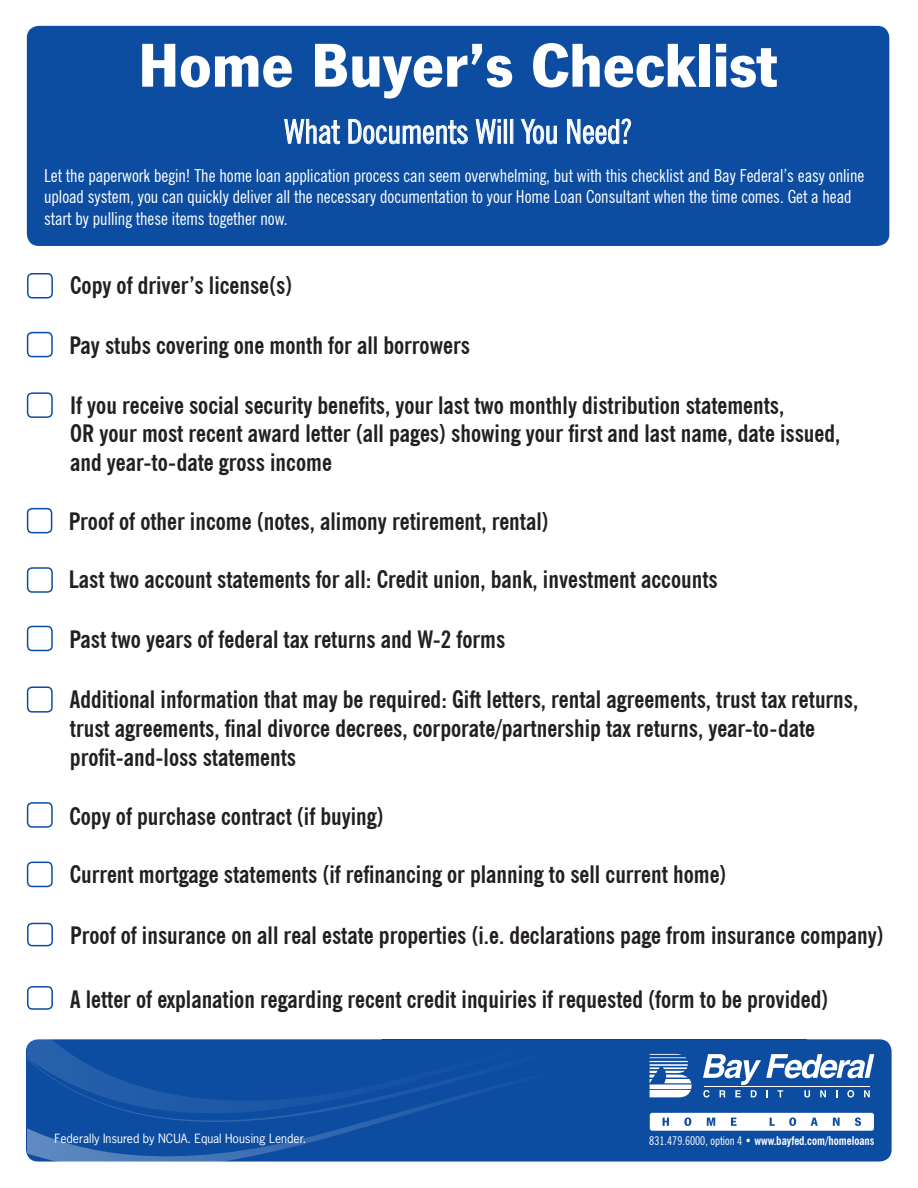
<style>
.page{position:relative;width:918px;height:1188px;background:#fff}
.page>*{position:absolute;margin:0;border:0;box-sizing:border-box;transform-origin:0 0}
.t1{font:900 63px "News Gothic LT Std";color:#fff}
.Page_title{font:condensed 33px "News Gothic BT";color:#fff}
.t2{font:700 condensed 24px/28.8px "News Gothic BT";color:#231f20}
.t3{font:condensed 18px/21.6px "News Gothic BT";color:#fff}
.t4{font:700 condensed 12px "News Gothic BT";color:#fff}
.t5{font:12px "News Gothic Std";color:#fff}
.s1{font-weight:400}
</style>
<div class="page">
<div style="left:27px;top:26px;width:862px;height:220px;background:#0d4da1;border-radius:12px"></div>
<svg style="left:284px;top:119px;width:56px;height:25px"></svg>
<svg style="left:348px;top:119px;width:120px;height:25px"></svg>
<svg style="left:476px;top:119px;width:24px;height:25px"></svg>
<div style="left:504px;top:119px;width:3px;height:24px;border:1px solid #fff"></div>
<svg style="left:521px;top:119px;width:36px;height:25px"></svg>
<svg style="left:567px;top:118px;width:64px;height:26px"></svg>
<svg style="left:27px;top:1039px;width:865px;height:84px;background:#1451a1"></svg>
<svg style="left:27px;top:1048px;width:824px;height:114px;background:#1251a3"></svg>
<div style="left:27px;top:686px;width:26px;height:27px;border:2px solid #0d4da1;border-radius:4px"></div>
<div style="left:27px;top:802px;width:26px;height:26px;border:2px solid #0d4da1;border-radius:4px"></div>
<div style="left:27px;top:626px;width:26px;height:25px;border:2px solid #0d4da1;border-radius:4px"></div>
<div style="left:27px;top:332px;width:26px;height:25px;border:2px solid #0d4da1;border-radius:4px"></div>
<div style="left:27px;top:567px;width:26px;height:26px;border:2px solid #0d4da1;border-radius:4px"></div>
<div style="left:27px;top:508px;width:25px;height:25px;border:2px solid #0d4da1;border-radius:4px"></div>
<div style="left:27px;top:923px;width:26px;height:23px;border:2px solid #0d4da1;border-radius:4px"></div>
<div style="left:27px;top:273px;width:26px;height:25px;border:2px solid #0d4da1;border-radius:4px"></div>
<div style="left:27px;top:862px;width:26px;height:25px;border:2px solid #0d4da1;border-radius:4px"></div>
<div style="left:27px;top:392px;width:26px;height:26px;border:2px solid #0d4da1;border-radius:4px"></div>
<svg style="left:650px;top:1054px;width:42px;height:43px"></svg>
<svg style="left:703px;top:1054px;width:171px;height:44px"></svg>
<hr style="left:704px;top:1086px;width:166px;height:1px;background:#fff">
<svg style="left:650px;top:1113px;width:224px;height:18px"></svg>
<div style="left:27px;top:986px;width:26px;height:24px;border:2px solid #0d4da1;border-radius:4px"></div>
<p class="t1" style="left:139px;top:29px;width:641px">Home Buyer’s Checklist</p>
<p class="Page_title" style="left:284px;top:112px;width:350px">What Documents Will You Need?</p>
<p class="t3" style="left:44px;top:164px;width:822px">Let the paperwork begin! The home loan application process can seem overwhelming, but with this checklist and Bay Federal’s easy online upload system, you can quickly deliver all the necessary documentation to your Home Loan Consultant when the time comes. Get a head start by pulling these items together now.</p>
<p class="t2" style="left:70px;top:271px;width:224px">Copy of driver’s license(s)</p>
<p class="t2" style="left:69px;top:331px;width:402px">Pay stubs covering one month for all borrowers</p>
<p class="t2" style="left:70px;top:390px;width:772px">If you receive social security benefits, your last two monthly distribution statements,<br>OR your most recent award letter (all pages) showing your first and last name, date issued, and year-to-date gross income</p>
<p class="t2" style="left:69px;top:506px;width:482px">Proof of other income (notes, alimony retirement, rental)</p>
<p class="t2" style="left:69px;top:565px;width:651px">Last two account statements for all: Credit union, bank, investment accounts</p>
<p class="t2" style="left:69px;top:625px;width:437px">Past two years of federal tax returns and W-2 forms</p>
<p class="t2" style="left:70px;top:685px;width:790px">Additional information that may be required: Gift letters, rental agreements, trust tax returns, trust agreements, final divorce decrees, corporate/partnership tax returns, year-to-date profit-and-loss statements</p>
<p class="t2" style="left:70px;top:801px;width:316px">Copy of purchase contract (if buying)</p>
<p class="t2" style="left:70px;top:860px;width:658px">Current mortgage statements (if refinancing or planning to sell current home)</p>
<p class="t2" style="left:70px;top:921px;width:815px">Proof of insurance on all real estate properties (i.e. declarations page from insurance company)</p>
<p class="t2" style="left:70px;top:984px;width:760px">A letter of explanation regarding recent credit inquiries if requested (form to be provided)</p>
<p class="t5" style="left:55px;top:1130px;width:253px">Federally Insured by NCUA. Equal Housing Lender.</p>
<p class="t4" style="left:649px;top:1133px;width:227px"><span class="s1">831.479.6000, option 4 •</span> www.bayfed.com/homeloans</p>
</div>
